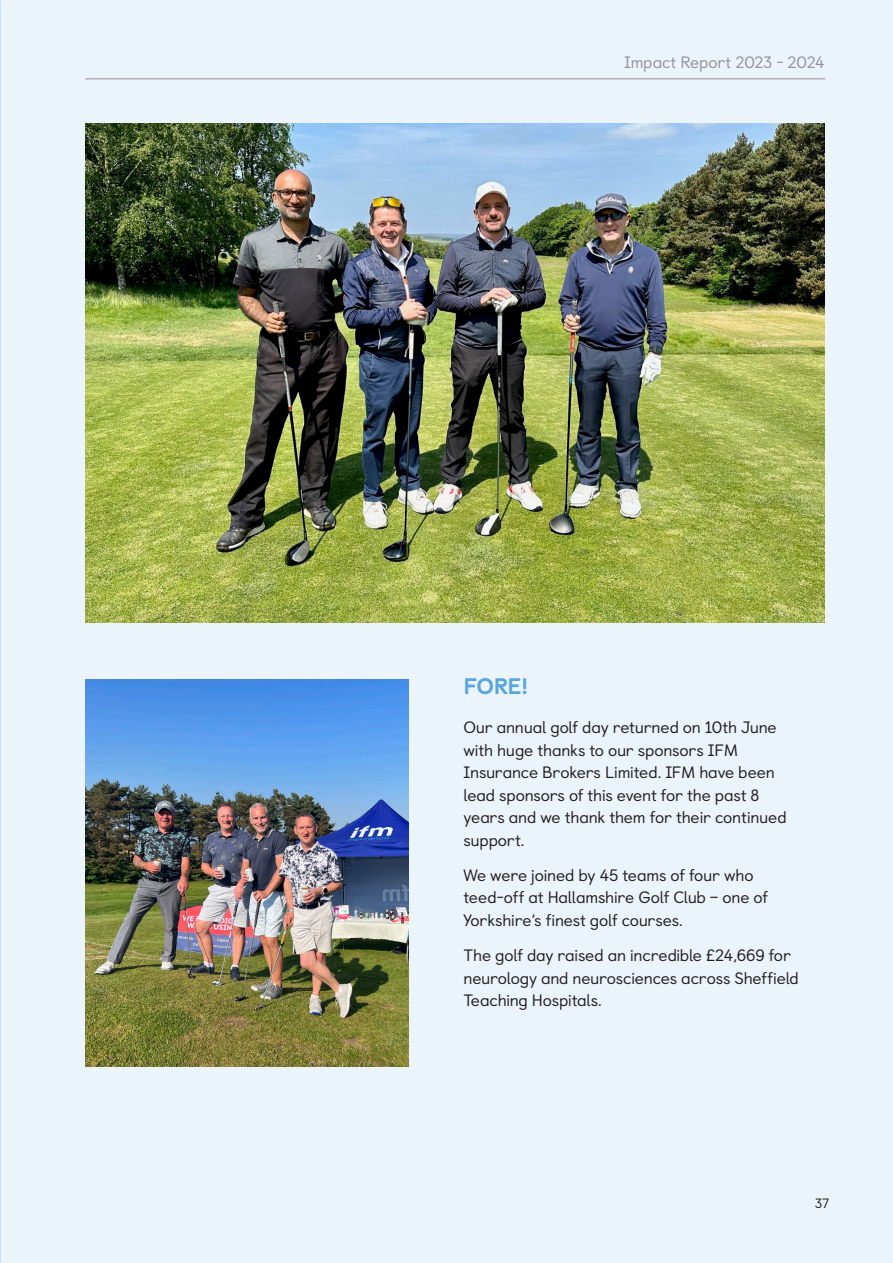
<style>
.page{position:relative;width:893px;height:1263px;background:#ecf4fb}
.page>*{position:absolute;margin:0;border:0;box-sizing:border-box;transform-origin:0 0}
.H3__small_quotes___sub_headers{font:800 22.5px "Castledown";color:#59a6db}
.Main_body_copy{font:16.5px/22.5px "Castledown";letter-spacing:-.015em;color:#231f20}
.t1{font:16.5px "Castledown";letter-spacing:-.01em;color:#939598}
.Main_body_copy-2{font:13.5px "Castledown";color:#231f20}
</style>
<div class="page">
<hr style="left:85px;top:79px;width:740px;height:1px;background:#939598">
<img style="left:85px;top:679px;width:323px;height:388px">
<img style="left:85px;top:124px;width:740px;height:499px">
<p class="t1" style="left:624px;top:49px;width:202px">Impact Report 2023 - 2024</p>
<p class="H3__small_quotes___sub_headers" style="left:463px;top:667px;width:66px">FORE!</p>
<p class="Main_body_copy" style="left:463px;top:715px;width:325px">Our annual golf day returned on 10th June with huge thanks to our sponsors IFM Insurance Brokers Limited. IFM have been lead sponsors of this event for the past 8 years and we thank them for their continued support.</p>
<p class="Main_body_copy" style="left:463px;top:862px;width:306px">We were joined by 45 teams of four who teed-off at Hallamshire Golf Club – one of<br>Yorkshire’s finest golf courses.</p>
<p class="Main_body_copy" style="left:463px;top:943px;width:337px">The golf day raised an incredible £24,669 for neurology and neurosciences across Sheffield<br>Teaching Hospitals.</p>
<p class="Main_body_copy-2" style="left:815px;top:1193px;width:16px">37</p>
</div>
